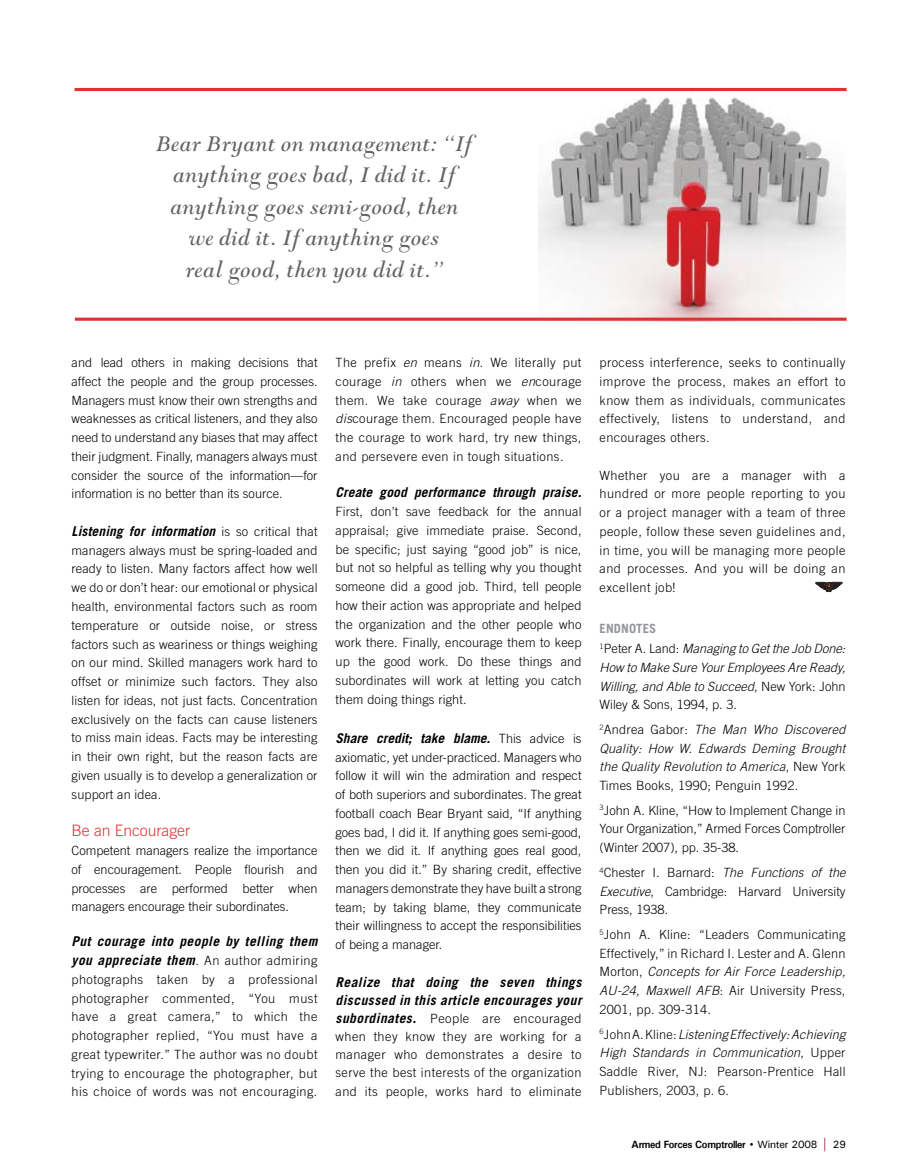
<style>
.page{position:relative;width:918px;height:1175px;background:#fff}
.page>*{position:absolute;margin:0;border:0;box-sizing:border-box;transform-origin:0 0}
.t1{font:italic 25.5px/31.5px "Goudy Modern";letter-spacing:.01em;color:#636466;text-align:center}
.t2{font:300 15.75px "Trade Gothic";letter-spacing:-.005em;color:#d33}
.t3{font:italic 700 13.5px/18.8px "Trade Gothic";letter-spacing:.035em;color:#000}
.t4{font:italic 700 13.5px "Trade Gothic";letter-spacing:.01em;color:#000}
.t5{font:italic 700 13.5px "Trade Gothic";letter-spacing:-.005em;color:#000}
.t6{font:300 12.75px/18.8px "Trade Gothic";letter-spacing:.01em;color:#000;text-align:justify}
.t7{font:italic 300 12.75px/18.8px "Trade Gothic";color:#000;text-align:justify}
.t8{font:700 10.5px "Univers";letter-spacing:-.03em;color:#000;scale:.95 1}
.s1{font-weight:300;font-style:normal;font-size:12.75px}
.s2{font-style:italic}
.s3{font-weight:700;font-style:italic;font-size:13.5px}
.s4{font-weight:700;font-style:normal;color:#939598}
.s5{font-style:normal}
.s6{font-size:7.5px}
.s7{font-weight:500}
.s8{font-weight:500;font-size:13.5px;color:#951334}
</style>
<div class="page">
<img style="left:539px;top:97px;width:306px;height:220px">
<div style="left:531px;top:91px;width:317px;height:236px;border:2px solid #fff"></div>
<hr style="left:75px;top:88px;width:772px;height:3px;background:#d33">
<svg style="left:75px;top:317px;width:772px;height:4px;background:#e35d5d"></svg>
<svg style="left:816px;top:582px;width:26px;height:10px"></svg>
<h1 class="t1" style="left:156px;top:128px;width:318px">Bear Bryant on management: “If anything goes bad, I did it. If anything goes semi-good, then we did it. If anything goes<br>real good, then you did it.”</h1>
<p class="t6" style="left:72px;top:353px;width:248px">and lead others in making decisions that affect the people and the group processes.<br>Managers must know their own strengths and weaknesses as critical listeners, and they also need to understand any biases that may affect their judgment. Finally, managers always must consider the source of the information—for information is no better than its source.</p>
<p class="t4" style="left:72px;top:523px;width:248px">Listening for information <span class="s1">is so critical that</span></p>
<p class="t6" style="left:72px;top:540px;width:248px">managers always must be spring-loaded and ready to listen. Many factors affect how well we do or don’t hear: our emotional or physical health, environmental factors such as room temperature or outside noise, or stress factors such as weariness or things weighing on our mind. Skilled managers work hard to offset or minimize such factors. They also listen for ideas, not just facts. Concentration exclusively on the facts can cause listeners to miss main ideas. Facts may be interesting in their own right, but the reason facts are given usually is to develop a generalization or support an idea.</p>
<p class="t2" style="left:72px;top:821px;width:120px">Be an Encourager</p>
<p class="t6" style="left:72px;top:841px;width:248px">Competent managers realize the importance of encouragement. People flourish and processes are performed better when managers encourage their subordinates.</p>
<p class="t3" style="left:72px;top:931px;width:247px">Put courage into people by telling them you appreciate them<span class="s1">. An author admiring</span></p>
<p class="t6" style="left:72px;top:969px;width:248px">photographs taken by a professional photographer commented, “You must have a great camera,” to which the photographer replied, “You must have a great typewriter.” The author was no doubt trying to encourage the photographer, but his choice of words was not encouraging.</p>
<p class="t6" style="left:336px;top:353px;width:248px">The prefix <span class="s2">en</span> means <span class="s2">in</span>. We literally put courage <span class="s2">in</span> others when we <span class="s2">en</span>courage them. We take courage <span class="s2">away</span> when we <span class="s2">dis</span>courage them. Encouraged people have the courage to work hard, try new things, and persevere even in tough situations.</p>
<p class="t4" style="left:336px;top:484px;width:247px">Create good performance through praise.</p>
<p class="t6" style="left:336px;top:502px;width:248px">First, don’t save feedback for the annual appraisal; give immediate praise. Second, be specific; just saying “good job” is nice, but not so helpful as telling why you thought someone did a good job. Third, tell people how their action was appropriate and helped the organization and the other people who work there. Finally, encourage them to keep up the good work. Do these things and subordinates will work at letting you catch them doing things right.</p>
<p class="t5" style="left:336px;top:729px;width:248px">Share credit; take blame. <span class="s1">This advice is</span></p>
<p class="t6" style="left:336px;top:747px;width:248px">axiomatic, yet under-practiced. Managers who follow it will win the admiration and respect of both superiors and subordinates. The great football coach Bear Bryant said, “If anything goes bad, I did it. If anything goes semi-good, then we did it. If anything goes real good, then you did it.” By sharing credit, effective managers demonstrate they have built a strong team; by taking blame, they communicate their willingness to accept the responsibilities of being a manager.</p>
<p class="t3" style="left:336px;top:973px;width:248px;line-height:18px">Realize that doing the seven things discussed in this article encourages your</p>
<p class="t6" style="left:336px;top:1009px;width:248px;line-height:18.1px"><span class="s3">subordinates.</span> People are encouraged when they know they are working for a manager who demonstrates a desire to serve the best interests of the organization and its people, works hard to eliminate</p>
<p class="t6" style="left:600px;top:353px;width:248px">process interference, seeks to continually improve the process, makes an effort to know them as individuals, communicates effectively, listens to understand, and encourages others.</p>
<p class="t6" style="left:600px;top:465px;width:248px">Whether you are a manager with a hundred or more people reporting to you or a project manager with a team of three people, follow these seven guidelines and, in time, you will be managing more people and processes. And you will be doing an excellent job!</p>
<p class="t7" style="left:600px;top:618px;width:247px;line-height:20.2px"><span class="s4">ENDNOTES<br></span><sup>1</sup><span class="s5">Peter A. Land:</span> Managing to Get the Job Done:</p>
<p class="t7" style="left:600px;top:657px;width:248px">How to Make Sure Your Employees Are Ready, Willing, and Able to Succeed<span class="s5">, New York: John Wiley &amp; Sons, 1994, p. 3.</span></p>
<p class="t7" style="left:600px;top:719px;width:247px"><sup>2</sup><span class="s5">Andrea Gabor:</span> The Man Who Discovered Quality: How W. Edwards Deming Brought the Quality Revolution to America<span class="s5">, New York Times Books, 1990; Penguin 1992.</span></p>
<p class="t6" style="left:600px;top:800px;width:247px"><sup>3</sup>John A. Kline, “How to Implement Change in Your Organization,” Armed Forces Comptroller (Winter 2007), pp. 35-38.</p>
<p class="t6" style="left:600px;top:862px;width:248px"><sup>4</sup>Chester I. Barnard: <span class="s2">The Functions of the Executive</span>, Cambridge: Harvard University Press, 1938.</p>
<p class="t6" style="left:600px;top:924px;width:248px"><sup>5</sup>John A. Kline: “Leaders Communicating Effectively,” in Richard I. Lester and A. Glenn Morton, <span class="s2">Concepts for Air Force Leadership, AU-24, Maxwell AFB</span>: Air University Press, 2001, pp. 309-314.</p>
<p class="t6" style="left:600px;top:1024px;width:248px"><sup>6</sup>John A. Kline: <span class="s2">Listening Effectively: Achieving High Standards in Communication</span>, Upper Saddle River, NJ: Pearson-Prentice Hall Publishers, 2003, p. 6.</p>
<p class="t8" style="left:632px;top:1137px;width:226px">Armed Forces Comptroller <span class="s6">•</span> <span class="s7">Winter 2008</span> <span class="s8">|</span> <span class="s7">29</span></p>
</div>
